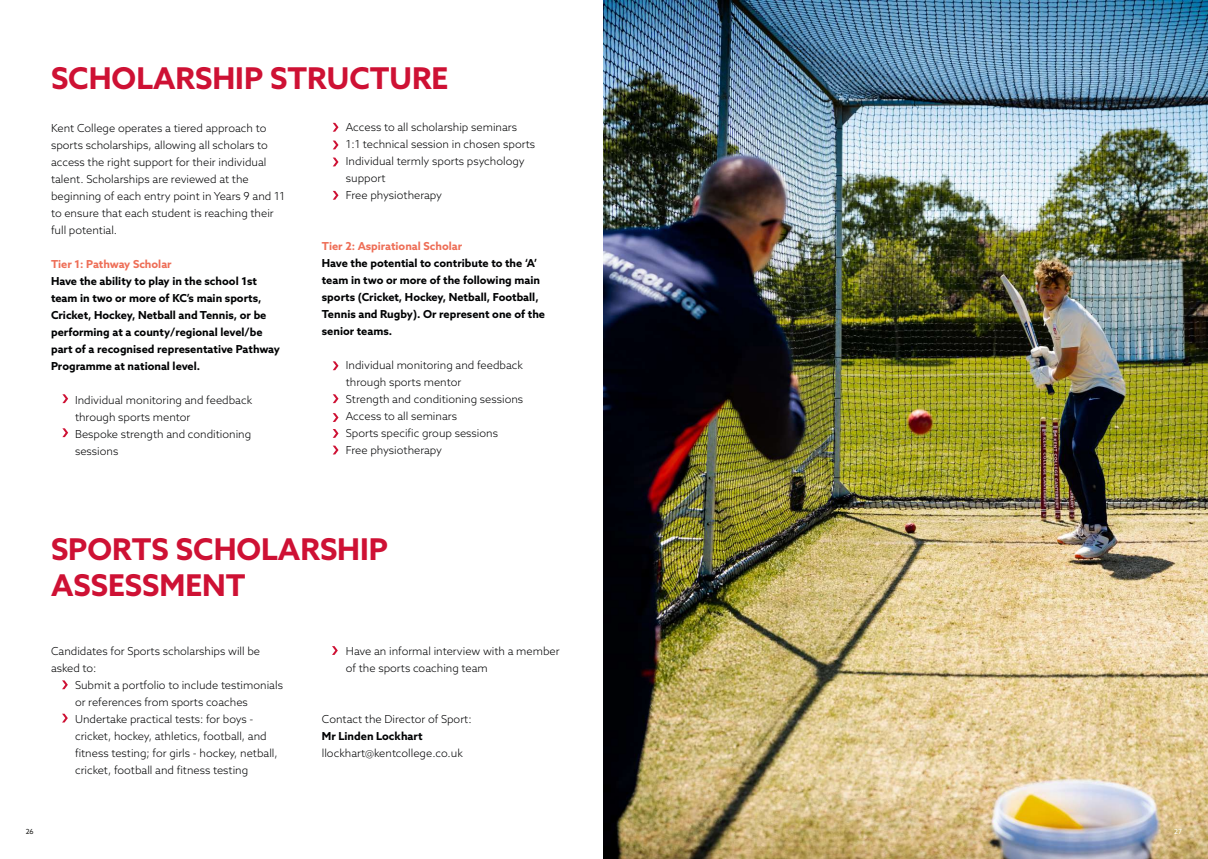
<style>
.page{position:relative;width:1208px;height:859px;background:#fff}
.page>*{position:absolute;margin:0;border:0;box-sizing:border-box;transform-origin:0 0}
.t1{font:700 30px/36px "Azo Sans";color:#ce1134}
.t2{font:300 11px/17px "Azo Sans";color:#020304}
.t3{font:700 11px/17px "Azo Sans";color:#020304}
.t4{font:700 11px "Azo Sans";color:#ee6f58}
.t5{font:7px "Azo Sans";color:#1d1d1b}
.t6{font:7px "Azo Sans";color:#fff}
</style>
<div class="page">
<img style="left:604px;top:0;width:604px;height:859px">
<svg style="left:62px;top:680px;width:6px;height:9px"></svg>
<svg style="left:62px;top:714px;width:6px;height:8px"></svg>
<svg style="left:62px;top:394px;width:6px;height:9px"></svg>
<svg style="left:333px;top:123px;width:5px;height:9px"></svg>
<svg style="left:62px;top:428px;width:6px;height:9px"></svg>
<svg style="left:332px;top:646px;width:6px;height:9px"></svg>
<svg style="left:333px;top:141px;width:5px;height:8px"></svg>
<svg style="left:333px;top:158px;width:5px;height:8px"></svg>
<svg style="left:333px;top:191px;width:5px;height:9px"></svg>
<svg style="left:333px;top:361px;width:5px;height:9px"></svg>
<svg style="left:333px;top:394px;width:5px;height:9px"></svg>
<svg style="left:333px;top:413px;width:5px;height:9px"></svg>
<svg style="left:333px;top:429px;width:5px;height:9px"></svg>
<svg style="left:333px;top:446px;width:5px;height:8px"></svg>
<h1 class="t1" style="left:51px;top:60px;width:399px">SCHOLARSHIP STRUCTURE</h1>
<p class="t2" style="left:51px;top:119px;width:236px">Kent College operates a tiered approach to sports scholarships, allowing all scholars to access the right support for their individual talent. Scholarships are reviewed at the beginning of each entry point in Years 9 and 11 to ensure that each student is reaching their full potential.</p>
<p class="t4" style="left:51px;top:256px;width:122px">Tier 1: Pathway Scholar</p>
<p class="t3" style="left:51px;top:272px;width:230px">Have the ability to play in the school 1st team in two or more of KC’s main sports, Cricket, Hockey, Netball and Tennis, or be performing at a county/regional level/be part of a recognised representative Pathway Programme at national level.</p>
<p class="t2" style="left:75px;top:391px;width:179px">Individual monitoring and feedback through sports mentor<br>Bespoke strength and conditioning sessions</p>
<p class="t2" style="left:346px;top:119px;width:191px">Access to all scholarship seminars<br>1:1 technical session in chosen sports<br>Individual termly sports psychology support<br>Free physiotherapy</p>
<p class="t4" style="left:322px;top:239px;width:142px">Tier 2: Aspirational Scholar</p>
<p class="t3" style="left:322px;top:255px;width:225px">Have the potential to contribute to the ‘A’ team in two or more of the following main sports (Cricket, Hockey, Netball, Football, Tennis and Rugby). Or represent one of the senior teams.</p>
<p class="t2" style="left:346px;top:357px;width:179px">Individual monitoring and feedback through sports mentor<br>Strength and conditioning sessions<br>Access to all seminars<br>Sports specific group sessions<br>Free physiotherapy</p>
<h1 class="t1" style="left:51px;top:531px;width:338px">SPORTS SCHOLARSHIP<br>ASSESSMENT</h1>
<p class="t2" style="left:51px;top:642px;width:211px">Candidates for Sports scholarships will be asked to:</p>
<p class="t2" style="left:75px;top:676px;width:209px">Submit a portfolio to include testimonials or references from sports coaches Undertake practical tests: for boys - cricket, hockey, athletics, football, and fitness testing; for girls - hockey, netball, cricket, football and fitness testing</p>
<p class="t2" style="left:346px;top:642px;width:215px">Have an informal interview with a member of the sports coaching team</p>
<p class="t2" style="left:322px;top:710px;width:151px">Contact the Director of Sport:</p>
<p class="t3" style="left:322px;top:727px;width:102px">Mr Linden Lockhart</p>
<p class="t2" style="left:322px;top:744px;width:142px">llockhart@kentcollege.co.uk</p>
<p class="t5" style="left:26px;top:827px;width:10px">26</p>
<p class="t6" style="left:1174px;top:827px;width:9px">27</p>
</div>
